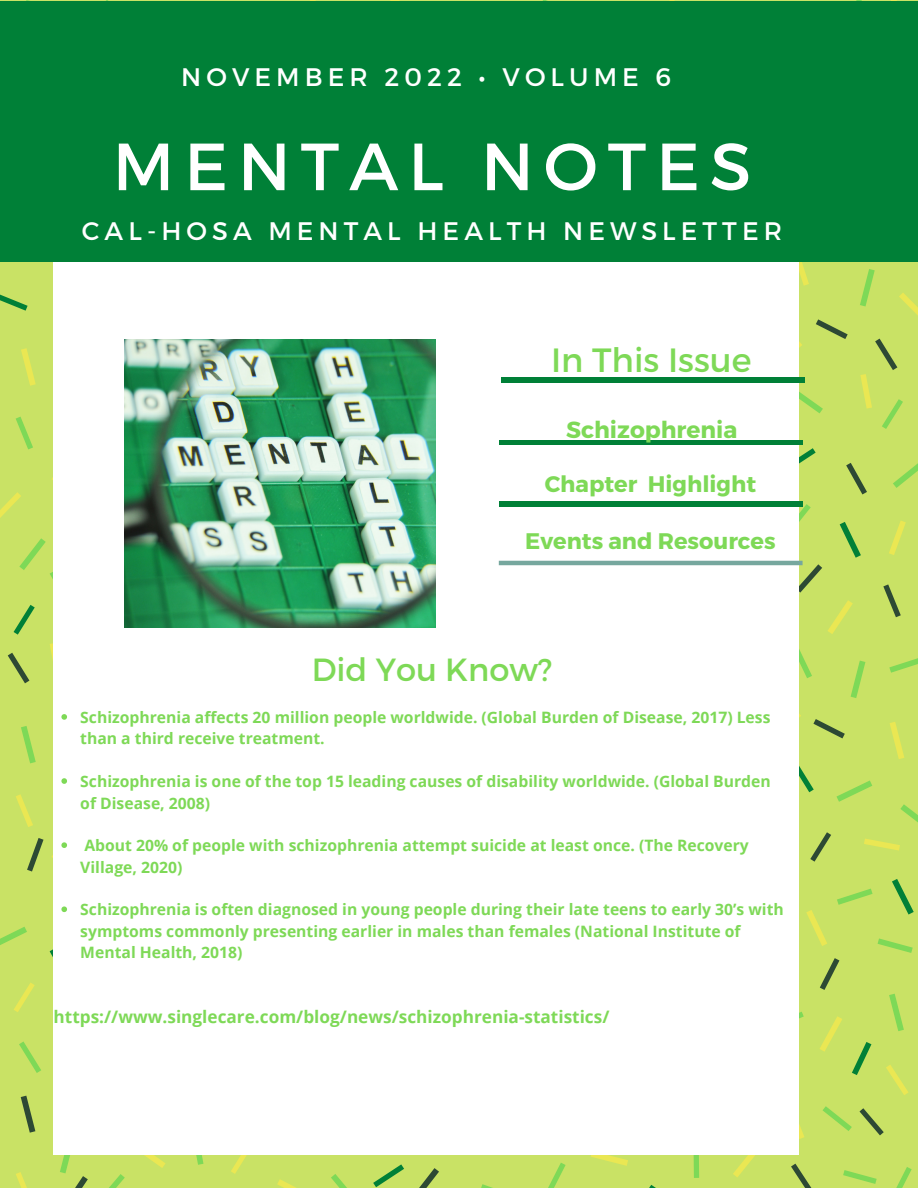
<style>
.page{position:relative;width:918px;height:1188px;background:#c9e265}
.page>*{position:absolute;margin:0;border:0;box-sizing:border-box;transform-origin:0 0}
.t1{font:66.6px "Montserrat";letter-spacing:.15em;color:#fff}
.t2{font:33.6px "Montserrat";color:#7ed957}
.t3{font:32.1px "Montserrat";color:#7ed957}
.t4{font:25.35px "Montserrat";letter-spacing:.2em;color:#fff}
.t5{font:700 23.25px "Montserrat";color:#7ed957}
.t6{font:700 22.5px "Montserrat";color:#7ed957}
.t7{font:700 17.25px "Open Sans";color:#7ed957}
.t8{font:700 15.75px/21.3px "Open Sans";color:#7ed957}
</style>
<div class="page">
<svg style="left:21px;top:348px;width:15px;height:38px"></svg>
<svg style="left:50px;top:643px;width:4px;height:34px"></svg>
<svg style="left:52px;top:449px;width:2px;height:33px"></svg>
<svg style="left:890px;top:722px;width:14px;height:37px"></svg>
<svg style="left:828px;top:600px;width:25px;height:34px"></svg>
<svg style="left:889px;top:521px;width:17px;height:34px"></svg>
<svg style="left:798px;top:712px;width:3px;height:25px"></svg>
<svg style="left:899px;top:293px;width:19px;height:22px"></svg>
<svg style="left:798px;top:261px;width:11px;height:25px"></svg>
<svg style="left:798px;top:341px;width:4px;height:25px"></svg>
<svg style="left:591px;top:1155px;width:37px;height:11px"></svg>
<svg style="left:733px;top:1155px;width:22px;height:22px"></svg>
<svg style="left:820px;top:1016px;width:22px;height:36px"></svg>
<svg style="left:798px;top:1104px;width:6px;height:35px"></svg>
<svg style="left:14px;top:983px;width:21px;height:29px"></svg>
<svg style="left:16px;top:794px;width:17px;height:33px"></svg>
<svg style="left:277px;top:1179px;width:19px;height:9px"></svg>
<svg style="left:886px;top:1065px;width:22px;height:30px"></svg>
<svg style="left:16px;top:1172px;width:11px;height:16px"></svg>
<svg style="left:144px;top:1155px;width:22px;height:13px"></svg>
<svg style="left:231px;top:1155px;width:16px;height:19px"></svg>
<svg style="left:379px;top:0;width:31px;height:2px"></svg>
<svg style="left:302px;top:0;width:21px;height:2px"></svg>
<svg style="left:888px;top:0;width:15px;height:2px"></svg>
<svg style="left:806px;top:910px;width:21px;height:36px"></svg>
<svg style="left:864px;top:839px;width:36px;height:12px"></svg>
<svg style="left:645px;top:0;width:31px;height:2px"></svg>
<svg style="left:8px;top:653px;width:21px;height:30px"></svg>
<svg style="left:846px;top:463px;width:21px;height:31px"></svg>
<svg style="left:798px;top:564px;width:24px;height:29px"></svg>
<svg style="left:813px;top:719px;width:32px;height:19px"></svg>
<svg style="left:883px;top:584px;width:18px;height:33px"></svg>
<svg style="left:816px;top:319px;width:32px;height:20px"></svg>
<svg style="left:791px;top:1164px;width:21px;height:24px"></svg>
<svg style="left:27px;top:838px;width:17px;height:34px"></svg>
<svg style="left:419px;top:1168px;width:20px;height:20px"></svg>
<svg style="left:21px;top:1096px;width:14px;height:37px"></svg>
<svg style="left:860px;top:1108px;width:24px;height:27px"></svg>
<svg style="left:820px;top:958px;width:19px;height:32px"></svg>
<svg style="left:810px;top:832px;width:21px;height:30px"></svg>
<svg style="left:0;top:294px;width:28px;height:17px"></svg>
<svg style="left:840px;top:522px;width:21px;height:36px"></svg>
<svg style="left:798px;top:448px;width:18px;height:23px"></svg>
<svg style="left:649px;top:1185px;width:7px;height:3px"></svg>
<svg style="left:50px;top:949px;width:4px;height:31px"></svg>
<svg style="left:373px;top:1164px;width:31px;height:23px"></svg>
<svg style="left:852px;top:1042px;width:19px;height:33px"></svg>
<svg style="left:892px;top:879px;width:22px;height:36px"></svg>
<svg style="left:798px;top:761px;width:16px;height:31px"></svg>
<svg style="left:0;top:492px;width:54px;height:143px"></svg>
<svg style="left:16px;top:417px;width:17px;height:32px"></svg>
<svg style="left:851px;top:661px;width:14px;height:37px"></svg>
<svg style="left:860px;top:339px;width:43px;height:90px"></svg>
<svg style="left:798px;top:504px;width:13px;height:29px"></svg>
<svg style="left:893px;top:463px;width:25px;height:25px"></svg>
<svg style="left:798px;top:644px;width:14px;height:34px"></svg>
<svg style="left:798px;top:387px;width:25px;height:26px"></svg>
<svg style="left:860px;top:269px;width:15px;height:37px"></svg>
<div style="left:694px;top:1144px;width:5px;height:34px;background:#7ed957"></div>
<svg style="left:548px;top:1163px;width:18px;height:25px"></svg>
<svg style="left:798px;top:1012px;width:6px;height:17px"></svg>
<svg style="left:21px;top:726px;width:15px;height:37px"></svg>
<svg style="left:0;top:927px;width:27px;height:18px"></svg>
<svg style="left:19px;top:1041px;width:22px;height:32px"></svg>
<svg style="left:481px;top:1184px;width:12px;height:4px"></svg>
<svg style="left:331px;top:1174px;width:16px;height:14px"></svg>
<svg style="left:60px;top:1155px;width:28px;height:33px"></svg>
<svg style="left:896px;top:1167px;width:16px;height:21px"></svg>
<svg style="left:843px;top:1170px;width:34px;height:14px"></svg>
<svg style="left:889px;top:994px;width:15px;height:37px"></svg>
<svg style="left:823px;top:1106px;width:29px;height:25px"></svg>
<svg style="left:109px;top:1174px;width:16px;height:14px"></svg>
<svg style="left:196px;top:1155px;width:7px;height:10px"></svg>
<svg style="left:531px;top:0;width:17px;height:2px"></svg>
<svg style="left:856px;top:0;width:8px;height:2px"></svg>
<svg style="left:878px;top:938px;width:35px;height:15px"></svg>
<svg style="left:837px;top:889px;width:36px;height:16px"></svg>
<svg style="left:889px;top:658px;width:29px;height:15px"></svg>
<svg style="left:837px;top:781px;width:35px;height:21px"></svg>
<svg style="left:900px;top:804px;width:18px;height:19px"></svg>
<div style="left:54px;top:75px;width:744px;height:1080px;background:#fff"></div>
<div style="left:0;top:2px;width:918px;height:259px;background:#008037"></div>
<img style="left:125px;top:339px;width:310px;height:288px">
<hr style="left:501px;top:378px;width:304px;height:4px;background:#008037">
<div style="left:499px;top:440px;width:304px;height:5px;background:#008037"></div>
<hr style="left:499px;top:502px;width:304px;height:4px;background:#008037">
<hr style="left:499px;top:561px;width:304px;height:4px;background:#76a79e">
<svg style="left:61px;top:714px;width:6px;height:6px"></svg>
<svg style="left:61px;top:778px;width:6px;height:6px"></svg>
<svg style="left:52px;top:826px;width:15px;height:34px"></svg>
<svg style="left:61px;top:906px;width:6px;height:7px"></svg>
<h3 class="t4" style="left:181px;top:61px;width:491px">NOVEMBER 2022 • VOLUME 6</h3>
<h1 class="t1" style="left:113px;top:123px;width:640px">MENTAL NOTES</h1>
<h3 class="t4" style="left:82px;top:215px;width:702px">CAL-HOSA MENTAL HEALTH NEWSLETTER</h3>
<h2 class="t2" style="left:551px;top:338px;width:202px">In This Issue</h2>
<h3 class="t5" style="left:566px;top:414px;width:173px">Schizophrenia</h3>
<h3 class="t6" style="left:545px;top:470px;width:213px">Chapter Highlight</h3>
<h3 class="t6" style="left:525px;top:527px;width:252px">Events and Resources</h3>
<h3 class="t3" style="left:312px;top:648px;width:242px">Did You Know?</h3>
<p class="t8" style="left:80px;top:706px;width:692px">Schizophrenia affects 20 million people worldwide. (Global Burden of Disease, 2017) Less than a third receive treatment.</p>
<p class="t8" style="left:80px;top:770px;width:692px">Schizophrenia is one of the top 15 leading causes of disability worldwide. (Global Burden of Disease, 2008)</p>
<p class="t8" style="left:80px;top:835px;width:670px">About 20% of people with schizophrenia attempt suicide at least once. (The Recovery<br>Village, 2020)</p>
<p class="t8" style="left:80px;top:899px;width:705px">Schizophrenia is often diagnosed in young people during their late teens to early 30’s with symptoms commonly presenting earlier in males than females (National Institute of<br>Mental Health, 2018)</p>
<p class="t7" style="left:54px;top:1005px;width:557px">https://www.singlecare.com/blog/news/schizophrenia-statistics/</p>
</div>
